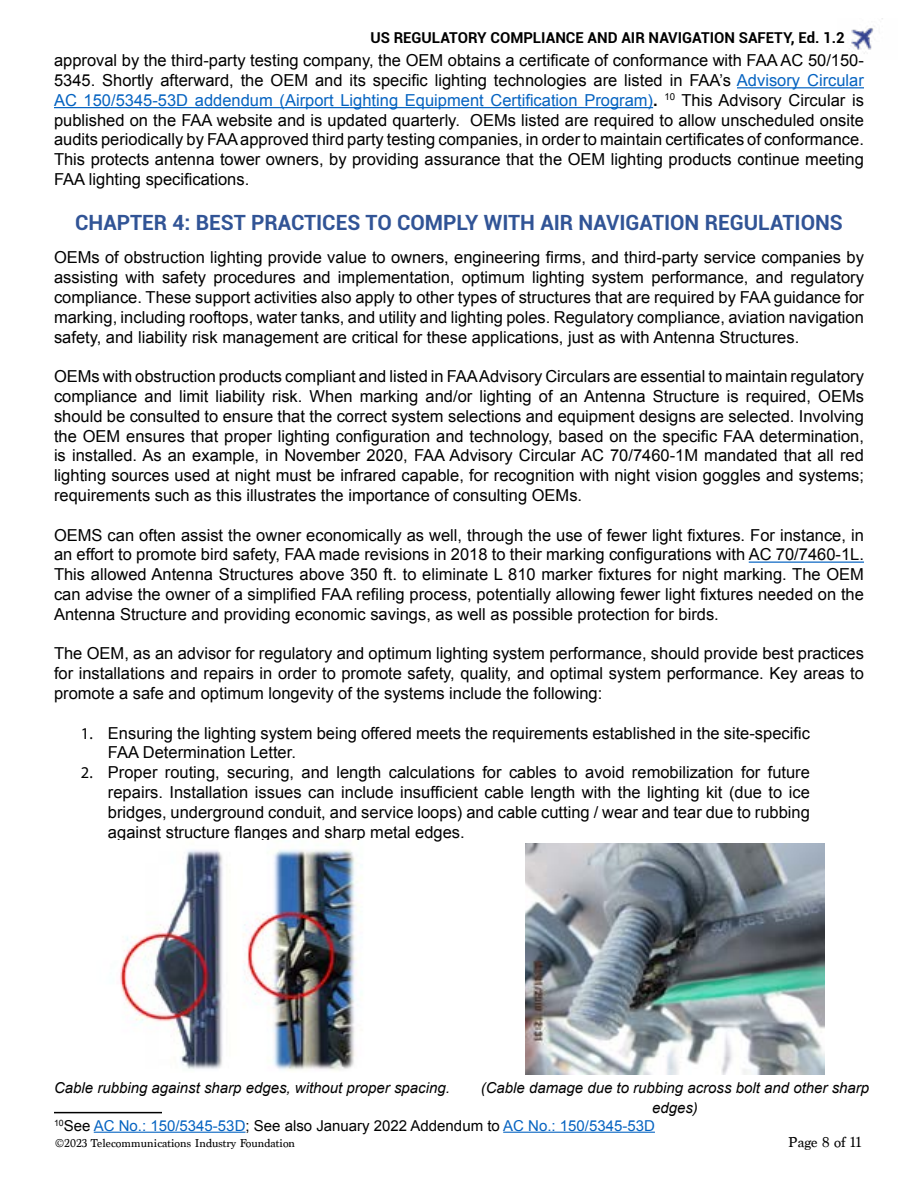
<style>
.page{position:relative;width:918px;height:1188px;background:#fff}
.page>*{position:absolute;margin:0;border:0;box-sizing:border-box;transform-origin:0 0}
.t1{font:700 21px "Roboto";color:#315496}
.t2{font:16.5px/19.8px "Arial";color:#000;text-align:justify}
.t3{font:italic 15px/19.8px "Arial";color:#000;text-align:center}
.t4{font:15px "Arial";color:#0563c1}
.t5{font:700 15px "Roboto";color:#000}
.t6{font:15px "Marion";color:#000}
.t7{font:12px "Marion";color:#000}
.s1{color:#0563c1}
.s2{font-weight:700}
.s3{font-family:"Myriad Pro"}
.s4{color:#000}
</style>
<div class="page">
<img style="left:850px;top:18px;width:33px;height:36px">
<img style="left:525px;top:843px;width:300px;height:232px">
<hr style="left:737px;top:87px;width:127px;height:1px;background:#0563c1">
<hr style="left:54px;top:107px;width:599px;height:1px;background:#0563c1">
<hr style="left:749px;top:562px;width:115px;height:1px;background:#0563c1">
<img style="left:120px;top:849px;width:241px;height:222px">
<hr style="left:54px;top:1112px;width:108px;height:1px;background:#000">
<hr style="left:94px;top:1132px;width:152px;height:1px;background:#0563c1">
<hr style="left:503px;top:1132px;width:152px;height:1px;background:#0563c1">
<p class="t5" style="left:370px;top:28px;width:476px">US REGULATORY COMPLIANCE AND AIR NAVIGATION SAFETY, Ed. 1.2</p>
<p class="t2" style="left:54px;top:51px;width:811px">approval by the third-party testing company, the OEM obtains a certificate of conformance with FAA AC 50/150- 5345. Shortly afterward, the OEM and its specific lighting technologies are listed in FAA’s <span class="s1">Advisory Circular AC 150/5345-53D addendum (Airport Lighting Equipment Certification Program)</span><span class="s2">.</span> <sup>10</sup> This Advisory Circular is published on the FAA website and is updated quarterly. OEMs listed are required to allow unscheduled onsite audits periodically by FAA approved third party testing companies, in order to maintain certificates of conformance.<br>This protects antenna tower owners, by providing assurance that the OEM lighting products continue meeting FAA lighting specifications.</p>
<p class="t1" style="left:75px;top:208px;width:769px">CHAPTER 4: BEST PRACTICES TO COMPLY WITH AIR NAVIGATION REGULATIONS</p>
<p class="t2" style="left:54px;top:248px;width:812px">OEMs of obstruction lighting provide value to owners, engineering firms, and third-party service companies by assisting with safety procedures and implementation, optimum lighting system performance, and regulatory compliance. These support activities also apply to other types of structures that are required by FAA guidance for marking, including rooftops, water tanks, and utility and lighting poles. Regulatory compliance, aviation navigation safety, and liability risk management are critical for these applications, just as with Antenna Structures.</p>
<p class="t2" style="left:54px;top:367px;width:812px">OEMs with obstruction products compliant and listed in FAA Advisory Circulars are essential to maintain regulatory compliance and limit liability risk. When marking and/or lighting of an Antenna Structure is required, OEMs should be consulted to ensure that the correct system selections and equipment designs are selected. Involving the OEM ensures that proper lighting configuration and technology, based on the specific FAA determination, is installed. As an example, in November 2020, FAA Advisory Circular AC 70/7460-1M mandated that all red lighting sources used at night must be infrared capable, for recognition with night vision goggles and systems; requirements such as this illustrates the importance of consulting OEMs.</p>
<p class="t2" style="left:54px;top:525px;width:811px">OEMS can often assist the owner economically as well, through the use of fewer light fixtures. For instance, in an effort to promote bird safety, FAA made revisions in 2018 to their marking configurations with AC 70/7460-1L.<br>This allowed Antenna Structures above 350 ft. to eliminate L 810 marker fixtures for night marking. The OEM can advise the owner of a simplified FAA refiling process, potentially allowing fewer light fixtures needed on the Antenna Structure and providing economic savings, as well as possible protection for birds.</p>
<p class="t2" style="left:54px;top:644px;width:812px">The OEM, as an advisor for regulatory and optimum lighting system performance, should provide best practices for installations and repairs in order to promote safety, quality, and optimal system performance. Key areas to promote a safe and optimum longevity of the systems include the following:</p>
<p class="t2" style="left:108px;top:723px;width:703px;text-indent:-27px"><span class="s3">1.</span> Ensuring the lighting system being offered meets the requirements established in the site-specific<br>FAA Determination Letter.</p>
<p class="t2" style="left:108px;top:763px;width:703px;text-indent:-27px"><span class="s3">2.</span> Proper routing, securing, and length calculations for cables to avoid remobilization for future repairs. Installation issues can include insufficient cable length with the lighting kit (due to ice bridges, underground conduit, and service loops) and cable cutting / wear and tear due to rubbing against structure flanges and sharp metal edges.</p>
<p class="t3" style="left:481px;top:1078px;width:390px">(Cable damage due to rubbing across bolt and other sharp edges)</p>
<p class="t3" style="left:54px;top:1078px;width:397px">Cable rubbing against sharp edges, without proper spacing.</p>
<p class="t4" style="left:54px;top:1116px;width:602px"><sup>10</sup><span class="s4">See</span> AC No.: 150/5345-53D<span class="s4">; See also January 2022 Addendum to</span> AC No.: 150/5345-53D</p>
<p class="t7" style="left:55px;top:1136px;width:242px">©2023 Telecommunications Industry Foundation</p>
<p class="t6" style="left:788px;top:1134px;width:75px">Page 8 of 11</p>
</div>
